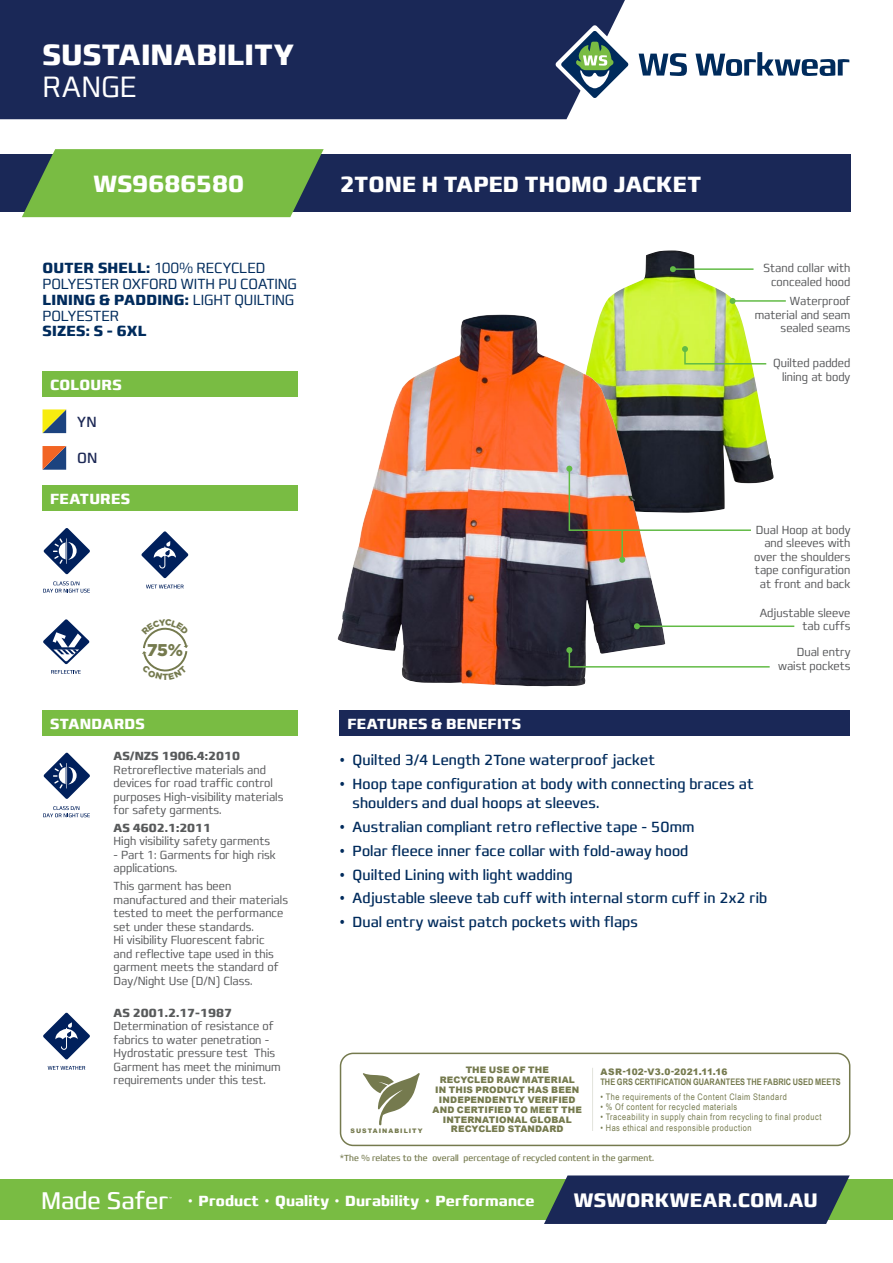
<style>
.page{position:relative;width:893px;height:1263px;background:#fff}
.page>*{position:absolute;margin:0;border:0;box-sizing:border-box;transform-origin:0 0}
.t1{font:700 condensed 30px "Francker Std";letter-spacing:.005em;color:#fff}
.t2{font:300 condensed 30px "Francker Std";letter-spacing:.01em;color:#fff}
.t3{font:700 condensed 24px "Francker Std";letter-spacing:.005em;color:#fff}
.t4{font:700 condensed 22.5px "Francker Std";color:#fff}
.t5{font:700 condensed 19.95px "Francker Std";letter-spacing:.01em;color:#fff}
.t6{font:900 17.1px "Gotham";color:#757a4e}
.t7{font:condensed 15px/19.5px "Francker Std";letter-spacing:.01em;color:#002b5c}
.t8{font:700 condensed 15px "Francker Std";letter-spacing:.01em;color:#fff}
.t9{font:300 condensed 15px/15.8px "Francker Std";letter-spacing:-.005em;color:#002b5c}
.t10{font:700 condensed 15px "Francker Std";letter-spacing:.015em;color:#002b5c}
.t11{font:condensed 15px "Francker Std";color:#1d2956}
.t12{font:300 condensed 12px/13.5px "Francker Std";color:#58595b;text-align:right}
.t13{font:700 condensed 12px "Francker Std";color:#585a5b}
.t14{font:9px "Arial Narrow";letter-spacing:.06em;color:#757a4e}
.t15{font:900 9px/9.9px "Arial";letter-spacing:.015em;color:#757a4e;text-align:center}
.t16{font:condensed 9px "Francker Std";color:#757a4e}
.t17{font:700 9px "Arial Narrow";letter-spacing:.005em;color:#757a4e}
.t18{font:900 6.15px "Arial";letter-spacing:.16em;color:#757a4e}
.s1{font-weight:700}
.s2{font-weight:400;font-size:24.6px}
.s3{font-family:"Aktiv Grotesk";font-stretch:normal}
</style>
<div class="page">
<div style="left:0;top:154px;width:850px;height:58px;background:#1a2857"></div>
<svg style="left:22px;top:149px;width:302px;height:68px;background:#72af48"></svg>
<div style="left:0;top:0;width:625px;height:119px;background:#1a2857"></div>
<svg style="left:555px;top:25px;width:132px;height:79px"></svg>
<svg style="left:695px;top:52px;width:154px;height:24px"></svg>
<div style="left:0;top:1179px;width:893px;height:41px;background:#79bc43"></div>
<svg style="left:544px;top:1175px;width:306px;height:49px;background:#253659"></svg>
<div style="left:43px;top:485px;width:255px;height:26px;background:#79bc43"></div>
<div style="left:43px;top:371px;width:255px;height:26px;background:#79bc43"></div>
<svg style="left:43px;top:409px;width:23px;height:24px"></svg>
<svg style="left:43px;top:446px;width:23px;height:24px"></svg>
<div style="left:43px;top:710px;width:255px;height:26px;background:#79bc43"></div>
<div style="left:340px;top:710px;width:510px;height:26px;background:#1a2857"></div>
<svg style="left:363px;top:1073px;width:57px;height:52px"></svg>
<div style="left:340px;top:1052px;width:510px;height:94px;border:2px solid #757a4e;border-radius:13px"></div>
<hr style="left:592px;top:1068px;width:1px;height:63px;background:#e3e4dc">
<img style="left:567px;top:250px;width:206px;height:234px">
<img style="left:338px;top:315px;width:229px;height:371px">
<hr style="left:637px;top:625px;width:157px;height:2px;background:#62bb46">
<svg style="left:634px;top:623px;width:6px;height:6px"></svg>
<hr style="left:621px;top:530px;width:2px;height:30px;background:#62bb46">
<svg style="left:619px;top:557px;width:6px;height:6px"></svg>
<hr style="left:733px;top:300px;width:53px;height:2px;background:#62bb46">
<svg style="left:730px;top:298px;width:6px;height:6px"></svg>
<hr style="left:673px;top:268px;width:80px;height:2px;background:#62bb46">
<svg style="left:670px;top:266px;width:6px;height:6px"></svg>
<svg style="left:566px;top:647px;width:204px;height:21px"></svg>
<svg style="left:682px;top:346px;width:86px;height:19px"></svg>
<svg style="left:566px;top:466px;width:186px;height:66px"></svg>
<svg style="left:44px;top:528px;width:46px;height:46px"></svg>
<svg style="left:43px;top:581px;width:47px;height:12px"></svg>
<svg style="left:44px;top:753px;width:46px;height:46px"></svg>
<svg style="left:43px;top:806px;width:47px;height:11px"></svg>
<svg style="left:141px;top:531px;width:47px;height:47px"></svg>
<svg style="left:146px;top:585px;width:38px;height:3px"></svg>
<svg style="left:43px;top:1013px;width:47px;height:47px"></svg>
<svg style="left:48px;top:1066px;width:37px;height:4px"></svg>
<svg style="left:51px;top:670px;width:30px;height:4px"></svg>
<svg style="left:43px;top:619px;width:46px;height:45px"></svg>
<svg style="left:142px;top:627px;width:47px;height:45px"></svg>
<h1 class="t1" style="left:43px;top:37px;width:253px">SUSTAINABILITY</h1>
<h1 class="t2" style="left:43px;top:68px;width:96px">RANGE</h1>
<h2 class="t3" style="left:93px;top:169px;width:152px">WS9686580</h2>
<h3 class="t4" style="left:340px;top:170px;width:363px">2TONE H TAPED THOMO JACKET</h3>
<p class="t9" style="left:43px;top:260px;width:256px"><span class="s1">OUTER SHELL:</span> 100% RECYCLED<br>POLYESTER OXFORD WITH PU COATING<br><span class="s1">LINING &amp; PADDING:</span> LIGHT QUILTING<br>POLYESTER</p>
<p class="t10" style="left:43px;top:322px;width:106px">SIZES: S - 6XL</p>
<p class="t8" style="left:50px;top:375px;width:73px">COLOURS</p>
<p class="t11" style="left:77px;top:413px;width:21px">YN</p>
<p class="t11" style="left:77px;top:449px;width:22px">ON</p>
<p class="t8" style="left:50px;top:489px;width:82px">FEATURES</p>
<h3 class="t6" style="left:147px;top:638px;width:38px">75%</h3>
<p class="t8" style="left:50px;top:714px;width:96px">STANDARDS</p>
<p class="t8" style="left:347px;top:714px;width:175px">FEATURES &amp; BENEFITS</p>
<p class="t12" style="left:763px;top:261px;width:88px">Stand collar with concealed hood</p>
<p class="t12" style="left:755px;top:294px;width:97px">Waterproof material and seam sealed seams</p>
<p class="t12" style="left:773px;top:356px;width:79px">Quilted padded lining at body</p>
<p class="t12" style="left:754px;top:523px;width:98px">Dual Hoop at body and sleeves with over the shoulders tape configuration at front and back</p>
<p class="t12" style="left:760px;top:606px;width:92px">Adjustable sleeve tab cuffs</p>
<p class="t12" style="left:778px;top:645px;width:74px">Dual entry waist pockets</p>
<p class="t13" style="left:114px;top:749px;width:128px">AS/NZS 1906.4:2010</p>
<p class="t12" style="left:114px;top:762px;width:171px;text-align:left">Retroreflective materials and devices for road traffic control purposes High-visibility materials for safety garments.</p>
<p class="t13" style="left:114px;top:820px;width:99px">AS 4602.1:2011</p>
<p class="t12" style="left:114px;top:834px;width:158px">High visibility safety garments</p>
<p class="t12" style="left:114px;top:848px;width:164px;text-align:left">- Part 1: Garments for high risk applications.</p>
<p class="t12" style="left:114px;top:879px;width:176px;text-align:left">This garment has been manufactured and their materials tested to meet the performance set under these standards.<br>Hi visibility Fluorescent fabric<br>and reflective tape used in this garment meets the standard of<br>Day/Night Use (D/N) Class.</p>
<p class="t13" style="left:114px;top:1005px;width:120px">AS 2001.2.17-1987</p>
<p class="t12" style="left:114px;top:1019px;width:169px;text-align:left">Determination of resistance of fabrics to water penetration -<br>Hydrostatic pressure test This<br>Garment has meet the minimum requirements under this test.</p>
<p class="t7" style="left:340px;top:750px;width:317px">• Quilted 3/4 Length 2Tone waterproof jacket</p>
<p class="t7" style="left:353px;top:774px;width:403px;text-indent:-13px">• Hoop tape configuration at body with connecting braces at shoulders and dual hoops at sleeves.</p>
<p class="t7" style="left:340px;top:817px;width:356px">• Australian compliant retro reflective tape - 50mm</p>
<p class="t7" style="left:340px;top:841px;width:350px">• Polar fleece inner face collar with fold-away hood</p>
<p class="t7" style="left:340px;top:864px;width:234px">• Quilted Lining with light wadding</p>
<p class="t7" style="left:340px;top:888px;width:429px">• Adjustable sleeve tab cuff with internal storm cuff in 2x2 rib</p>
<p class="t7" style="left:340px;top:912px;width:300px">• Dual entry waist patch pockets with flaps</p>
<p class="t18" style="left:351px;top:1126px;width:74px">SUSTAINABILITY</p>
<p class="t15" style="left:433px;top:1064px;width:151px">THE USE OF THE<br>RECYCLED RAW MATERIAL<br>IN THIS PRODUCT HAS BEEN<br>INDEPENDENTLY VERIFIED<br>AND CERTIFIED TO MEET THE<br>INTERNATIONAL GLOBAL<br>RECYCLED STANDARD</p>
<p class="t15" style="left:601px;top:1066px;width:128px">ASR-102-V3.0-2021.11.16</p>
<p class="t17" style="left:600px;top:1074px;width:242px">THE GRS CERTIFICATION GUARANTEES THE FABRIC USED MEETS</p>
<p class="t14" style="left:600px;top:1090px;width:188px">• The requirements of the Content Claim Standard</p>
<p class="t14" style="left:600px;top:1100px;width:138px">• % Of content for recycled materials</p>
<p class="t14" style="left:600px;top:1111px;width:223px">• Traceability in supply chain from recycling to final product</p>
<p class="t14" style="left:600px;top:1121px;width:153px">• Has ethical and responsible production</p>
<p class="t16" style="left:340px;top:1153px;width:316px">*The % relates to the overall percentage of recycled content in the garment.</p>
<p class="t8" style="left:41px;top:1192px;width:495px"><span class="s2">Made Safer</span> <span class="s3">٠</span> Product <span class="s3">٠</span> Quality <span class="s3">٠</span> Durability <span class="s3">٠</span> Performance</p>
<h3 class="t5" style="left:574px;top:1188px;width:246px">WSWORKWEAR.COM.AU</h3>
</div>
